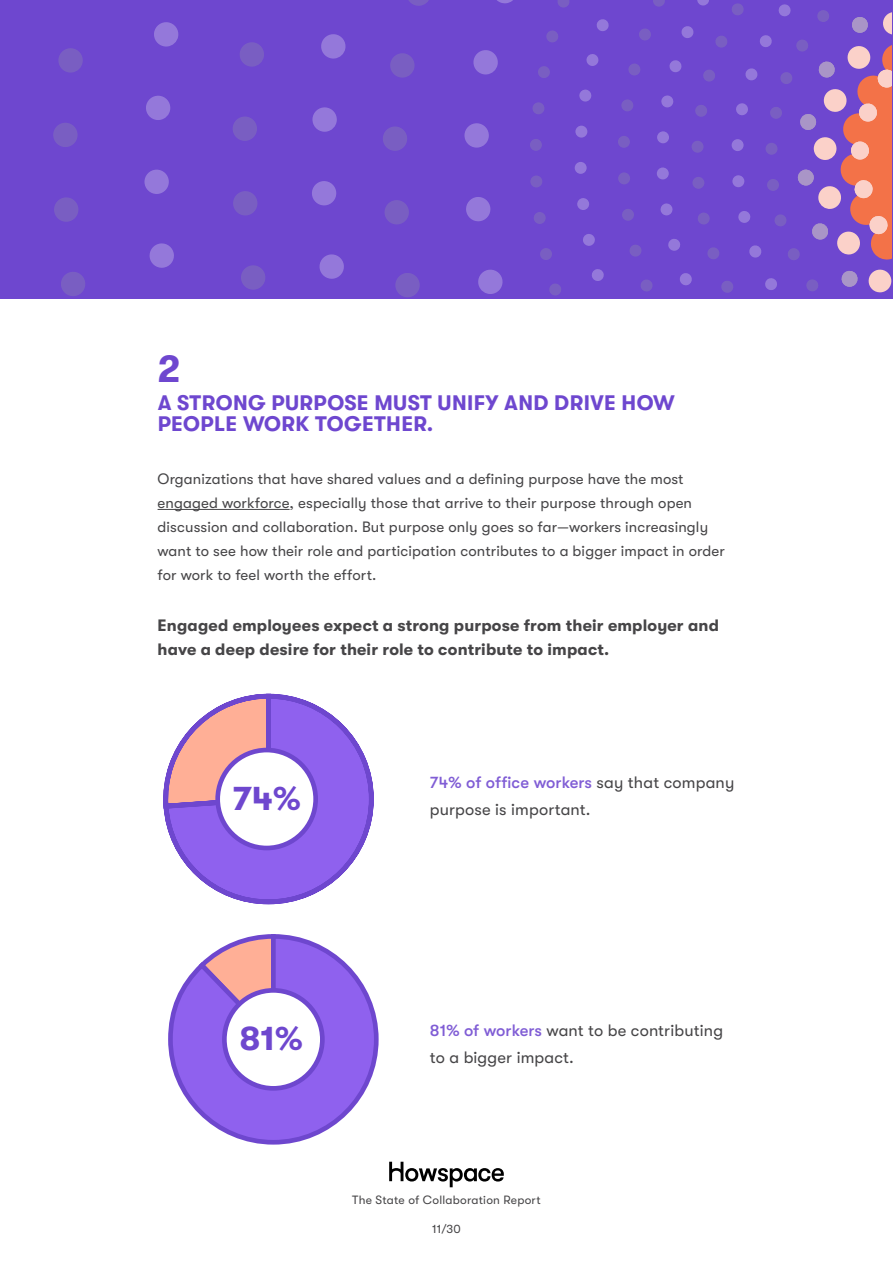
<style>
.page{position:relative;width:893px;height:1263px;background:#fff}
.page>*{position:absolute;margin:0;border:0;box-sizing:border-box;transform-origin:0 0}
.t1{font:700 37.5px "GT Walsheim Pro";color:#6e47cf}
.t2{font:700 34.05px "GT Walsheim Pro";color:#6e47ce}
.t3{font:700 21px/21px "GT Walsheim Pro";letter-spacing:.02em;color:#6e47cf}
.t4{font:700 16.5px/24px "GT Walsheim Pro";letter-spacing:.01em;color:#464547}
.t5{font:16.5px/27px "GT Walsheim Pro";letter-spacing:.01em;color:#464547}
.t6{font:15px/24px "GT Walsheim Pro";letter-spacing:.01em;color:#464547}
.t7{font:12px "GT Walsheim Pro";letter-spacing:.02em;color:#464547}
.s1{font-weight:500;color:#805dd5}
</style>
<div class="page">
<svg style="left:389px;top:1162px;width:115px;height:25px"></svg>
<hr style="left:158px;top:509px;width:132px;height:1px;background:#464547">
<svg style="left:168px;top:934px;width:211px;height:210px"></svg>
<div style="left:224px;top:990px;width:98px;height:98px;background:#fff;border-radius:50%"></div>
<div style="left:222px;top:988px;width:103px;height:103px;border:5px solid #6e47ce;border-radius:50%"></div>
<svg style="left:163px;top:694px;width:211px;height:210px"></svg>
<div style="left:218px;top:750px;width:98px;height:98px;background:#fff;border-radius:50%"></div>
<div style="left:215px;top:748px;width:103px;height:102px;border:5px solid #6e47ce;border-radius:50%"></div>
<div style="left:0;top:0;width:893px;height:299px;background:#6e47cf"></div>
<svg style="left:53px;top:48px;width:32px;height:248px"></svg>
<svg style="left:144px;top:0;width:622px;height:297px"></svg>
<svg style="left:766px;top:4px;width:126px;height:289px"></svg>
<h1 class="t1" style="left:158px;top:348px;width:25px">2</h1>
<h3 class="t3" style="left:158px;top:393px;width:519px">A STRONG PURPOSE MUST UNIFY AND DRIVE HOW<br>PEOPLE WORK TOGETHER.</h3>
<p class="t6" style="left:158px;top:467px;width:569px">Organizations that have shared values and a defining purpose have the most engaged workforce, especially those that arrive to their purpose through open discussion and collaboration. But purpose only goes so far—workers increasingly want to see how their role and participation contributes to a bigger impact in order for work to feel worth the effort.</p>
<p class="t4" style="left:158px;top:613px;width:563px">Engaged employees expect a strong purpose from their employer and have a deep desire for their role to contribute to impact.</p>
<h2 class="t2" style="left:233px;top:779px;width:70px">74%</h2>
<p class="t5" style="left:430px;top:769px;width:306px"><span class="s1">74% of office workers</span> say that company purpose is important.</p>
<h2 class="t2" style="left:239px;top:1019px;width:65px">81%</h2>
<p class="t5" style="left:430px;top:1017px;width:295px"><span class="s1">81% of workers</span> want to be contributing to a bigger impact.</p>
<p class="t7" style="left:352px;top:1194px;width:190px">The State of Collaboration Report</p>
<p class="t7" style="left:432px;top:1222px;width:30px">11/30</p>
</div>
